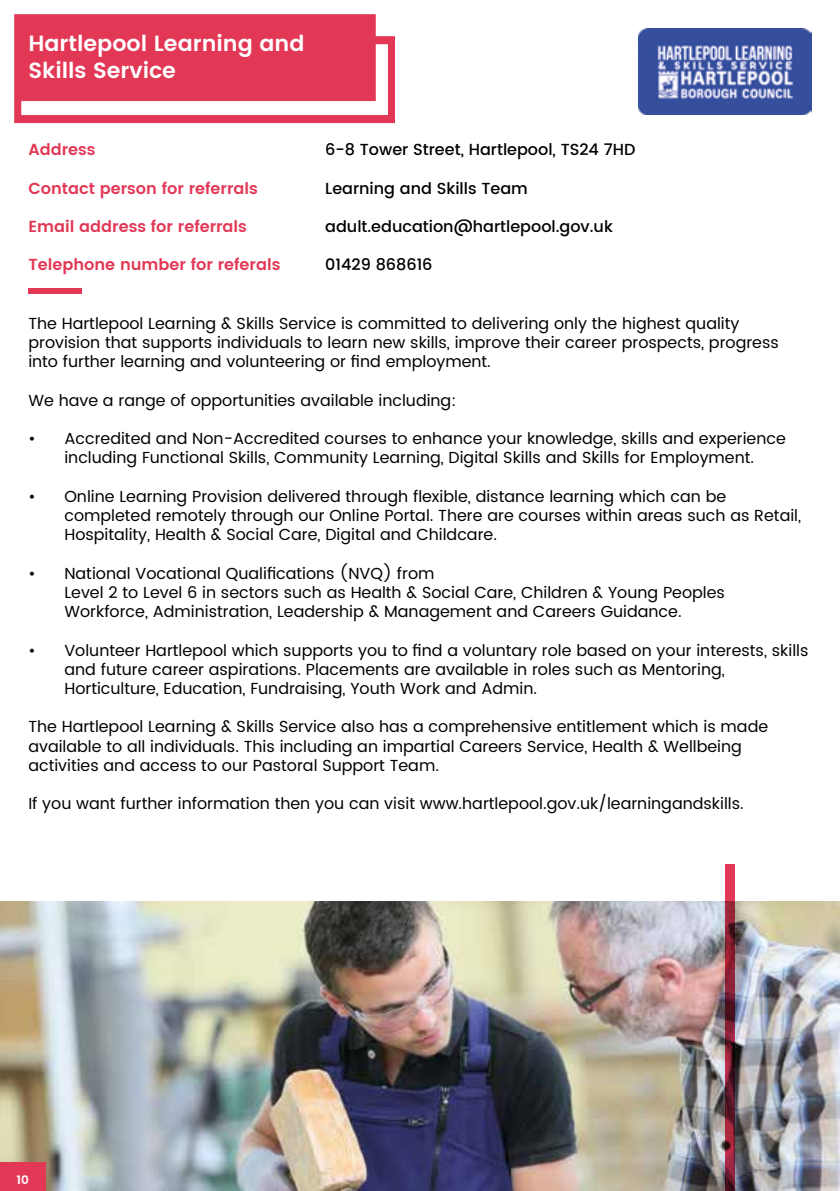
<style>
.page{position:relative;width:840px;height:1191px;background:#fff}
.page>*{position:absolute;margin:0;border:0;box-sizing:border-box;transform-origin:0 0}
.t1{font:600 22px/26.4px "Poppins";color:#fff}
.t2{font:16px/19.2px "Poppins";color:#000}
.t3{font:500 16px "Poppins";color:#000}
.t4{font:600 16px "Poppins";color:#e23755}
.t5{font:600 12px "Poppins";color:#fff}
</style>
<div class="page">
<img style="left:0;top:901px;width:839px;height:290px">
<svg style="left:14px;top:14px;width:381px;height:109px;background:#e6556e"></svg>
<div style="left:28px;top:289px;width:53px;height:5px;background:#e23755"></div>
<img style="left:638px;top:28px;width:173px;height:86px">
<svg style="left:725px;top:864px;width:9px;height:327px;background:#851f33"></svg>
<div style="left:0;top:1162px;width:45px;height:29px;background:#e23755"></div>
<h1 class="t1" style="left:28px;top:31px;width:277px">Hartlepool Learning and<br>Skills Service</h1>
<p class="t4" style="left:28px;top:137px;width:69px">Address</p>
<p class="t4" style="left:28px;top:176px;width:231px">Contact person for referrals</p>
<p class="t4" style="left:28px;top:214px;width:220px">Email address for referrals</p>
<p class="t4" style="left:28px;top:253px;width:253px">Telephone number for referals</p>
<p class="t3" style="left:325px;top:138px;width:311px">6-8 Tower Street, Hartlepool, TS24 7HD</p>
<p class="t3" style="left:325px;top:176px;width:204px">Learning and Skills Team</p>
<p class="t3" style="left:325px;top:214px;width:289px">adult.education@hartlepool.gov.uk</p>
<p class="t3" style="left:325px;top:253px;width:109px">01429 868616</p>
<p class="t2" style="left:28px;top:314px;width:751px">The Hartlepool Learning &amp; Skills Service is committed to delivering only the highest quality provision that supports individuals to learn new skills, improve their career prospects, progress into further learning and volunteering or find employment.</p>
<p class="t2" style="left:28px;top:391px;width:429px">We have a range of opportunities available including:</p>
<p class="t2" style="left:28px;top:429px;width:758px;text-align:center">• Accredited and Non-Accredited courses to enhance your knowledge, skills and experience including Functional Skills, Community Learning, Digital Skills and Skills for Employment.</p>
<p class="t2" style="left:64px;top:487px;width:737px;text-indent:-36px">• Online Learning Provision delivered through flexible, distance learning which can be completed remotely through our Online Portal. There are courses within areas such as Retail,<br>Hospitality, Health &amp; Social Care, Digital and Childcare.</p>
<p class="t2" style="left:64px;top:564px;width:661px;text-indent:-36px">• National Vocational Qualifications (NVQ) from<br>Level 2 to Level 6 in sectors such as Health &amp; Social Care, Children &amp; Young Peoples<br>Workforce, Administration, Leadership &amp; Management and Careers Guidance.</p>
<p class="t2" style="left:64px;top:641px;width:745px;text-indent:-36px">• Volunteer Hartlepool which supports you to find a voluntary role based on your interests, skills and future career aspirations. Placements are available in roles such as Mentoring,<br>Horticulture, Education, Fundraising, Youth Work and Admin.</p>
<p class="t2" style="left:28px;top:717px;width:740px">The Hartlepool Learning &amp; Skills Service also has a comprehensive entitlement which is made available to all individuals. This including an impartial Careers Service, Health &amp; Wellbeing activities and access to our Pastoral Support Team.</p>
<p class="t2" style="left:28px;top:794px;width:716px">If you want further information then you can visit www.hartlepool.gov.uk/learningandskills.</p>
<p class="t5" style="left:17px;top:1170px;width:14px">10</p>
</div>
